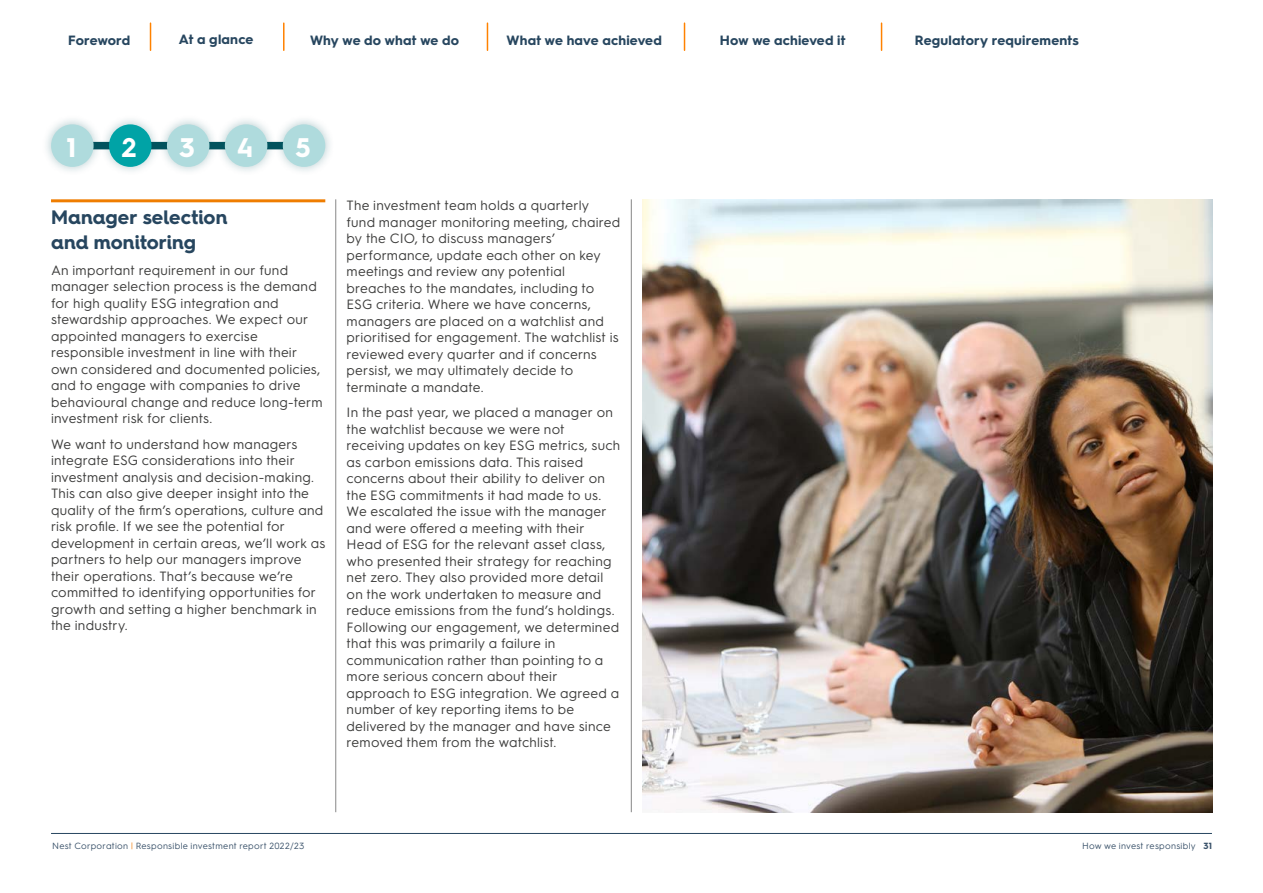
<style>
.page{position:relative;width:1263px;height:893px;background:#fff}
.page>*{position:absolute;margin:0;border:0;box-sizing:border-box;transform-origin:0 0}
.t1{font:700 27px "Hurme Geometric Sans 3";color:#fff}
.t2{font:700 19.5px/25.5px "Hurme Geometric Sans 4";letter-spacing:.005em;color:#27465f}
.t3{font:13.5px/16.5px "Hurme Geometric Sans 3";letter-spacing:.015em;color:#3c3c3b}
.t4{font:700 13.5px "Hurme Geometric Sans 3";letter-spacing:.015em;color:#27465f}
.t5{font:9px "Hurme Geometric Sans 3";letter-spacing:.03em;color:#3a526a}
.s1{color:#f28a25}
.s2{font-weight:700}
</style>
<div class="page">
<img style="left:642px;top:199px;width:570px;height:613px">
<hr style="left:51px;top:833px;width:1161px;height:1px;background:#27465f">
<svg style="left:684px;top:23px;width:1px;height:27px"></svg>
<svg style="left:881px;top:23px;width:1px;height:27px"></svg>
<svg style="left:487px;top:23px;width:1px;height:27px"></svg>
<svg style="left:283px;top:23px;width:1px;height:27px"></svg>
<svg style="left:150px;top:23px;width:1px;height:27px"></svg>
<hr style="left:335px;top:199px;width:1px;height:613px;background:#878787">
<hr style="left:631px;top:199px;width:1px;height:613px;background:#878787">
<hr style="left:51px;top:199px;width:274px;height:3px;background:#ef7d00">
<div style="left:42px;top:115px;width:61px;height:61px;background:#02535e;opacity:.3"></div>
<div style="left:51px;top:124px;width:43px;height:43px;background:#afdbdd;border-radius:50%"></div>
<div style="left:99px;top:115px;width:62px;height:61px;background:#02535e;opacity:.3"></div>
<div style="left:109px;top:124px;width:43px;height:43px;background:#00a3a6;border-radius:50%"></div>
<div style="left:157px;top:115px;width:62px;height:61px;background:#02535e;opacity:.3"></div>
<div style="left:167px;top:124px;width:42px;height:43px;background:#afdbdd;border-radius:50%"></div>
<div style="left:215px;top:115px;width:62px;height:61px;background:#02535e;opacity:.3"></div>
<div style="left:225px;top:124px;width:42px;height:43px;background:#afdbdd;border-radius:50%"></div>
<div style="left:273px;top:115px;width:62px;height:61px;background:#02535e;opacity:.3"></div>
<div style="left:283px;top:124px;width:42px;height:43px;background:#afdbdd;border-radius:50%"></div>
<p class="t4" style="left:68px;top:31px;width:64px">Foreword</p>
<p class="t4" style="left:179px;top:30px;width:76px">At a glance</p>
<p class="t4" style="left:310px;top:31px;width:151px">Why we do what we do</p>
<p class="t4" style="left:507px;top:31px;width:157px">What we have achieved</p>
<p class="t4" style="left:720px;top:31px;width:127px">How we achieved it</p>
<p class="t4" style="left:915px;top:31px;width:165px">Regulatory requirements</p>
<h1 class="t1" style="left:66px;top:128px;width:11px">1</h1>
<h1 class="t1" style="left:122px;top:128px;width:16px">2</h1>
<h1 class="t1" style="left:180px;top:128px;width:17px">3</h1>
<h1 class="t1" style="left:237px;top:128px;width:18px">4</h1>
<h1 class="t1" style="left:295px;top:128px;width:17px">5</h1>
<h2 class="t2" style="left:51px;top:204px;width:178px">Manager selection and monitoring</h2>
<p class="t3" style="left:51px;top:261px;width:273px">An important requirement in our fund manager selection process is the demand for high quality ESG integration and stewardship approaches. We expect our appointed managers to exercise responsible investment in line with their own considered and documented policies, and to engage with companies to drive behavioural change and reduce long-term investment risk for clients.</p>
<p class="t3" style="left:51px;top:435px;width:276px">We want to understand how managers integrate ESG considerations into their investment analysis and decision-making.<br>This can also give deeper insight into the quality of the firm’s operations, culture and risk profile. If we see the potential for development in certain areas, we’ll work as partners to help our managers improve their operations. That’s because we’re committed to identifying opportunities for growth and setting a higher benchmark in the industry.</p>
<p class="t3" style="left:347px;top:196px;width:275px">The investment team holds a quarterly fund manager monitoring meeting, chaired by the CIO, to discuss managers’ performance, update each other on key meetings and review any potential breaches to the mandates, including to ESG criteria. Where we have concerns, managers are placed on a watchlist and prioritised for engagement. The watchlist is reviewed every quarter and if concerns persist, we may ultimately decide to terminate a mandate.</p>
<p class="t3" style="left:347px;top:403px;width:275px">In the past year, we placed a manager on the watchlist because we were not receiving updates on key ESG metrics, such as carbon emissions data. This raised concerns about their ability to deliver on the ESG commitments it had made to us.<br>We escalated the issue with the manager and were offered a meeting with their Head of ESG for the relevant asset class, who presented their strategy for reaching net zero. They also provided more detail on the work undertaken to measure and reduce emissions from the fund’s holdings.<br>Following our engagement, we determined that this was primarily a failure in communication rather than pointing to a more serious concern about their approach to ESG integration. We agreed a number of key reporting items to be delivered by the manager and have since removed them from the watchlist.</p>
<p class="t5" style="left:52px;top:840px;width:254px">Nest Corporation <span class="s1">|</span> Responsible investment report 2022/23</p>
<p class="t5" style="left:1082px;top:840px;width:131px">How we invest responsibly <span class="s2">31</span></p>
</div>
